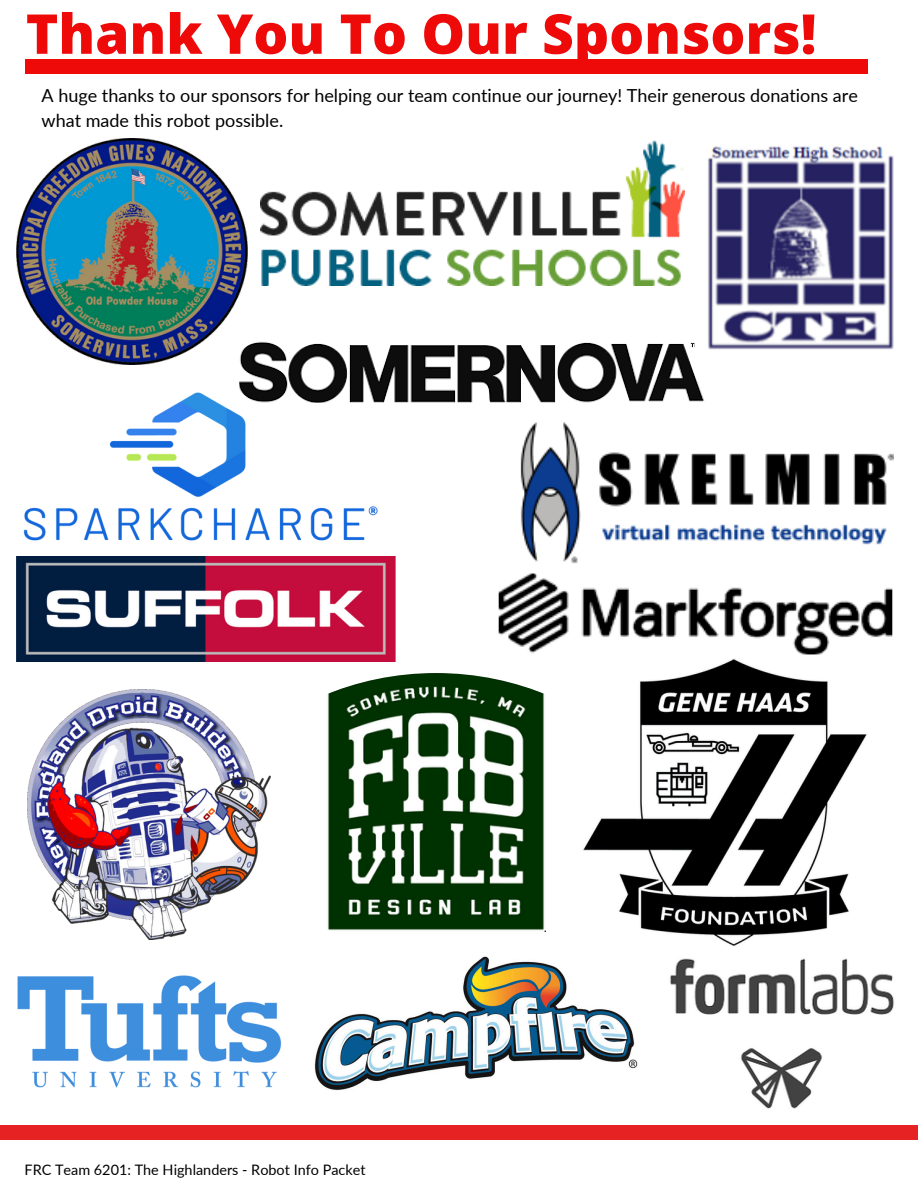
<style>
.page{position:relative;width:918px;height:1188px;background:#fff}
.page>*{position:absolute;margin:0;border:0;box-sizing:border-box;transform-origin:0 0}
.t1{font:800 55.05px "Open Sans";color:#ef0a0a}
.t2{font:18px/24.8px "Lato";color:#000}
.t3{font:14.4px "Lato";color:#000}
</style>
<div class="page">
<div style="left:26px;top:60px;width:842px;height:14px;background:#ef0a0a"></div>
<div style="left:0;top:1125px;width:918px;height:14px;background:#e62222"></div>
<img style="left:240px;top:341px;width:465px;height:62px">
<img style="left:695px;top:146px;width:199px;height:207px">
<img style="left:17px;top:975px;width:264px;height:113px">
<img style="left:583px;top:659px;width:284px;height:287px">
<img style="left:16px;top:556px;width:380px;height:105px">
<img style="left:498px;top:573px;width:395px;height:82px">
<img style="left:260px;top:140px;width:425px;height:146px">
<img style="left:520px;top:422px;width:374px;height:141px">
<img style="left:16px;top:138px;width:231px;height:226px">
<img style="left:28px;top:690px;width:243px;height:250px">
<img style="left:314px;top:943px;width:333px;height:147px">
<img style="left:23px;top:385px;width:359px;height:156px">
<img style="left:670px;top:958px;width:224px;height:151px">
<svg style="left:327px;top:673px;width:218px;height:256px;fill:#003100"></svg>
<h2 class="t1" style="left:26px;top:-5px;width:792px">Thank You To Our Sponsors!</h2>
<h1 class="t2" style="left:42px;top:82px;width:818px">A huge thanks to our sponsors for helping our team continue our journey! Their generous donations are what made this robot possible.</h1>
<p class="t3" style="left:25px;top:1161px;width:343px">FRC Team 6201: The Highlanders - Robot Info Packet</p>
</div>
